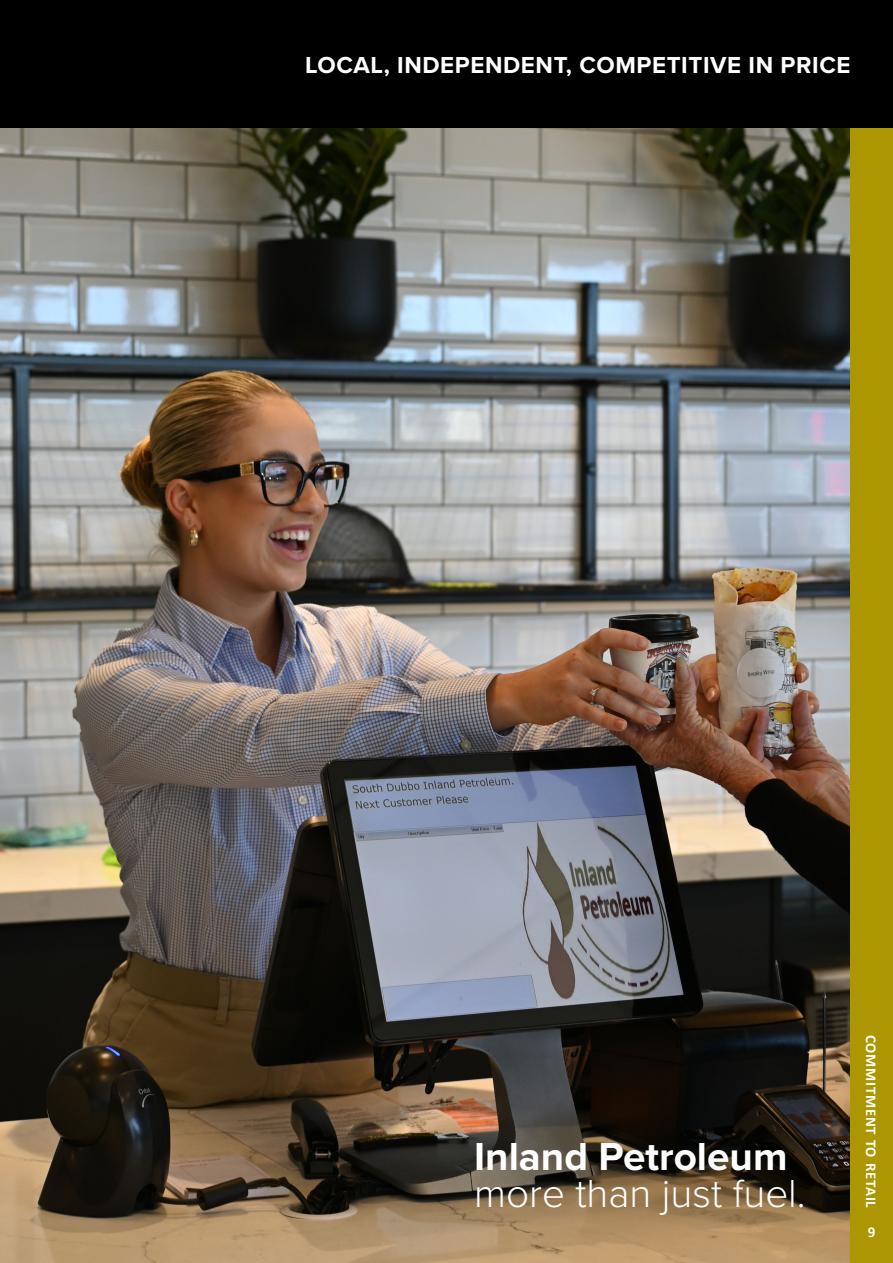
<style>
.page{position:relative;width:893px;height:1263px;background:#fff}
.page>*{position:absolute;margin:0;border:0;box-sizing:border-box;transform-origin:0 0}
.t1{font:300 40.5px "Proxima Nova";color:#fff}
.t2{font:700 40.5px "Proxima Nova";color:#fff}
.t3{font:700 24px "Proxima Nova";letter-spacing:.025em;color:#fff}
.t4{font:700 15px "Calibri";letter-spacing:.05em;color:#fff}
</style>
<div class="page">
<img style="left:0;top:128px;width:850px;height:1135px">
<div style="left:850px;top:128px;width:43px;height:1135px;background:#ac9601"></div>
<div style="left:0;top:0;width:893px;height:128px;background:#000"></div>
<p class="t3" style="left:305px;top:47px;width:547px">LOCAL, INDEPENDENT, COMPETITIVE IN PRICE</p>
<p class="t2" style="left:474px;top:1126px;width:315px">Inland Petroleum</p>
<p class="t1" style="left:474px;top:1163px;width:333px">more than just fuel.</p>
<p class="t4" style="left:882px;top:1035px;width:175px;rotate:90deg">COMMITMENT TO RETAIL</p>
<p class="t4" style="left:868px;top:1221px;width:9px">9</p>
</div>
